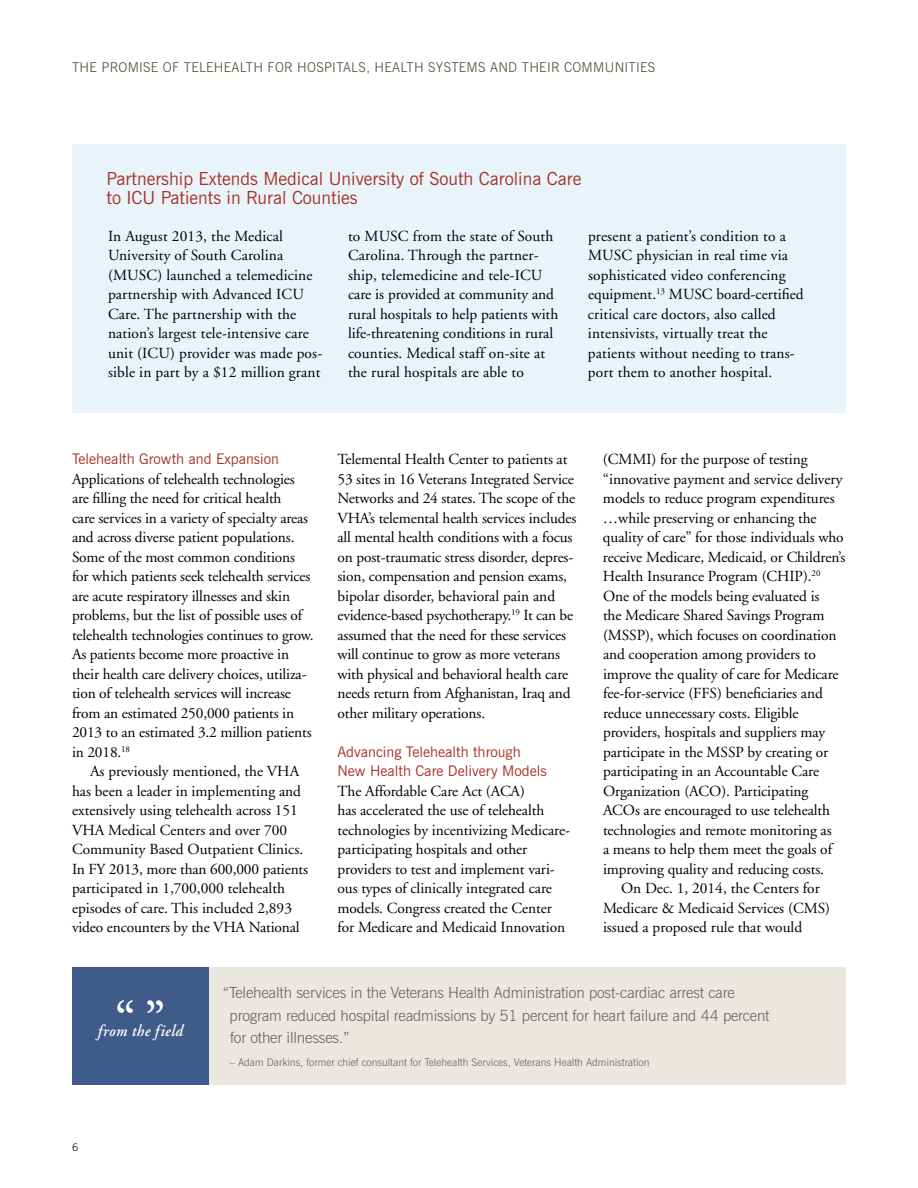
<style>
.page{position:relative;width:918px;height:1188px;background:#fff}
.page>*{position:absolute;margin:0;border:0;box-sizing:border-box;transform-origin:0 0}
.t1{font:600 51px "Adobe Garamond";color:#fff;scale:.9 1}
.t2{font:18px/19.5px "News Gothic BT";color:#a73126}
.t3{font:italic 600 16.5px "Adobe Garamond";letter-spacing:.03em;color:#fff;scale:.9 1}
.t4{font:15.3px/19.5px "Adobe Garamond";letter-spacing:-.005em;color:#000}
.t5{font:300 15.3px/22.5px "News Gothic BT";letter-spacing:-.01em;color:#636466}
.t6{font:14.7px/19.5px "News Gothic BT";color:#a73126}
.t7{font:300 13.5px "News Gothic BT";letter-spacing:.02em;color:#564c37}
.t8{font:300 10.5px "News Gothic BT";color:#636466}
.t9{font:300 10.5px "News Gothic BT";color:#000}
</style>
<div class="page">
<div style="left:72px;top:144px;width:774px;height:268px;background:#e9f4fa"></div>
<div style="left:208px;top:968px;width:638px;height:117px;background:#eae6e0"></div>
<div style="left:72px;top:968px;width:136px;height:117px;background:#3f5b89"></div>
<p class="t7" style="left:72px;top:59px;width:585px">THE PROMISE OF TELEHEALTH FOR HOSPITALS, HEALTH SYSTEMS AND THEIR COMMUNITIES</p>
<p class="t2" style="left:106px;top:168px;width:476px">Partnership Extends Medical University of South Carolina Care to ICU Patients in Rural Counties</p>
<p class="t4" style="left:108px;top:226px;width:216px">In August 2013, the Medical<br>University of South Carolina (MUSC) launched a telemedicine partnership with Advanced ICU<br>Care. The partnership with the nation’s largest tele-intensive care unit (ICU) provider was made pos&shy;sible in part by a $12 million grant</p>
<p class="t4" style="left:348px;top:226px;width:212px">to MUSC from the state of South Carolina. Through the partner&shy;ship, telemedicine and tele-ICU care is provided at community and rural hospitals to help patients with life-threatening conditions in rural counties. Medical staff on-site at the rural hospitals are able to</p>
<p class="t4" style="left:588px;top:226px;width:217px">present a patient’s condition to a MUSC physician in real time via sophisticated video conferencing equipment.<sup>13</sup> MUSC board-certified critical care doctors, also called intensivists, virtually treat the patients without needing to trans&shy;port them to another hospital.</p>
<p class="t6" style="left:72px;top:449px;width:209px">Telehealth Growth and Expansion</p>
<p class="t4" style="left:72px;top:469px;width:243px">Applications of telehealth technologies are filling the need for critical health<br>care services in a variety of specialty areas and across diverse patient populations.<br>Some of the most common conditions for which patients seek telehealth services are acute respiratory illnesses and skin problems, but the list of possible uses of telehealth technologies continues to grow.<br>As patients become more proactive in their health care delivery choices, utiliza&shy;tion of telehealth services will increase from an estimated 250,000 patients in 2013 to an estimated 3.2 million patients in 2018.<sup>18</sup></p>
<p class="t4" style="left:72px;top:762px;width:238px;text-indent:18px">As previously mentioned, the VHA has been a leader in implementing and extensively using telehealth across 151<br>VHA Medical Centers and over 700<br>Community Based Outpatient Clinics.<br>In FY 2013, more than 600,000 patients participated in 1,700,000 telehealth episodes of care. This included 2,893 video encounters by the VHA National</p>
<p class="t4" style="left:337px;top:450px;width:240px">Telemental Health Center to patients at 53 sites in 16 Veterans Integrated Service Networks and 24 states. The scope of the VHA’s telemental health services includes all mental health conditions with a focus on post-traumatic stress disorder, depres&shy;sion, compensation and pension exams, bipolar disorder, behavioral pain and evidence-based psychotherapy.<sup>19</sup> It can be assumed that the need for these services will continue to grow as more veterans with physical and behavioral health care needs return from Afghanistan, Iraq and other military operations.</p>
<p class="t6" style="left:338px;top:742px;width:211px">Advancing Telehealth through<br>New Health Care Delivery Models</p>
<p class="t4" style="left:338px;top:782px;width:234px">The Affordable Care Act (ACA)<br>has accelerated the use of telehealth technologies by incentivizing Medicare&shy;participating hospitals and other providers to test and implement vari&shy;ous types of clinically integrated care models. Congress created the Center for Medicare and Medicaid Innovation</p>
<p class="t4" style="left:603px;top:450px;width:206px">(CMMI) for the purpose of testing</p>
<p class="t4" style="left:603px;top:470px;width:241px">“innovative payment and service delivery</p>
<p class="t4" style="left:603px;top:489px;width:233px">models to reduce program expenditures</p>
<p class="t4" style="left:603px;top:508px;width:215px">…while preserving or enhancing the</p>
<p class="t4" style="left:603px;top:528px;width:242px">quality of care” for those individuals who</p>
<p class="t4" style="left:603px;top:547px;width:244px">receive Medicare, Medicaid, or Children’s</p>
<p class="t4" style="left:603px;top:567px;width:219px">Health Insurance Program (CHIP).<sup>20</sup></p>
<p class="t4" style="left:603px;top:587px;width:218px">One of the models being evaluated is</p>
<p class="t4" style="left:603px;top:606px;width:223px">the Medicare Shared Savings Program</p>
<p class="t4" style="left:603px;top:626px;width:235px">(MSSP), which focuses on coordination</p>
<p class="t4" style="left:603px;top:645px;width:214px">and cooperation among providers to</p>
<p class="t4" style="left:603px;top:665px;width:237px">improve the quality of care for Medicare</p>
<p class="t4" style="left:603px;top:684px;width:221px">fee-for-service (FFS) beneficiaries and</p>
<p class="t4" style="left:603px;top:704px;width:197px">reduce unnecessary costs. Eligible</p>
<p class="t4" style="left:603px;top:723px;width:224px">providers, hospitals and suppliers may</p>
<p class="t4" style="left:603px;top:742px;width:227px">participate in the MSSP by creating or</p>
<p class="t4" style="left:603px;top:762px;width:218px">participating in an Accountable Care</p>
<p class="t4" style="left:603px;top:781px;width:207px">Organization (ACO). Participating</p>
<p class="t4" style="left:603px;top:801px;width:229px">ACOs are encouraged to use telehealth</p>
<p class="t4" style="left:603px;top:820px;width:230px">technologies and remote monitoring as</p>
<p class="t4" style="left:603px;top:840px;width:231px">a means to help them meet the goals of</p>
<p class="t4" style="left:603px;top:859px;width:223px">improving quality and reducing costs.</p>
<p class="t4" style="left:621px;top:879px;width:200px">On Dec. 1, 2014, the Centers for</p>
<p class="t4" style="left:603px;top:898px;width:229px">Medicare &amp; Medicaid Services (CMS)</p>
<p class="t4" style="left:603px;top:918px;width:201px">issued a proposed rule that would</p>
<h1 class="t1" style="left:115px;top:992px;width:57px">“ ”</h1>
<p class="t3" style="left:98px;top:1022px;width:96px">from the field</p>
<p class="t9" style="left:72px;top:1141px;width:8px">6</p>
<p class="t5" style="left:230px;top:981px;width:541px;text-indent:-6px">“Telehealth services in the Veterans Health Administration post-cardiac arrest care program reduced hospital readmissions by 51 percent for heart failure and 44 percent for other illnesses.”</p>
<p class="t8" style="left:230px;top:1056px;width:421px">– Adam Darkins, former chief consultant for Telehealth Services, Veterans Health Administration</p>
</div>
